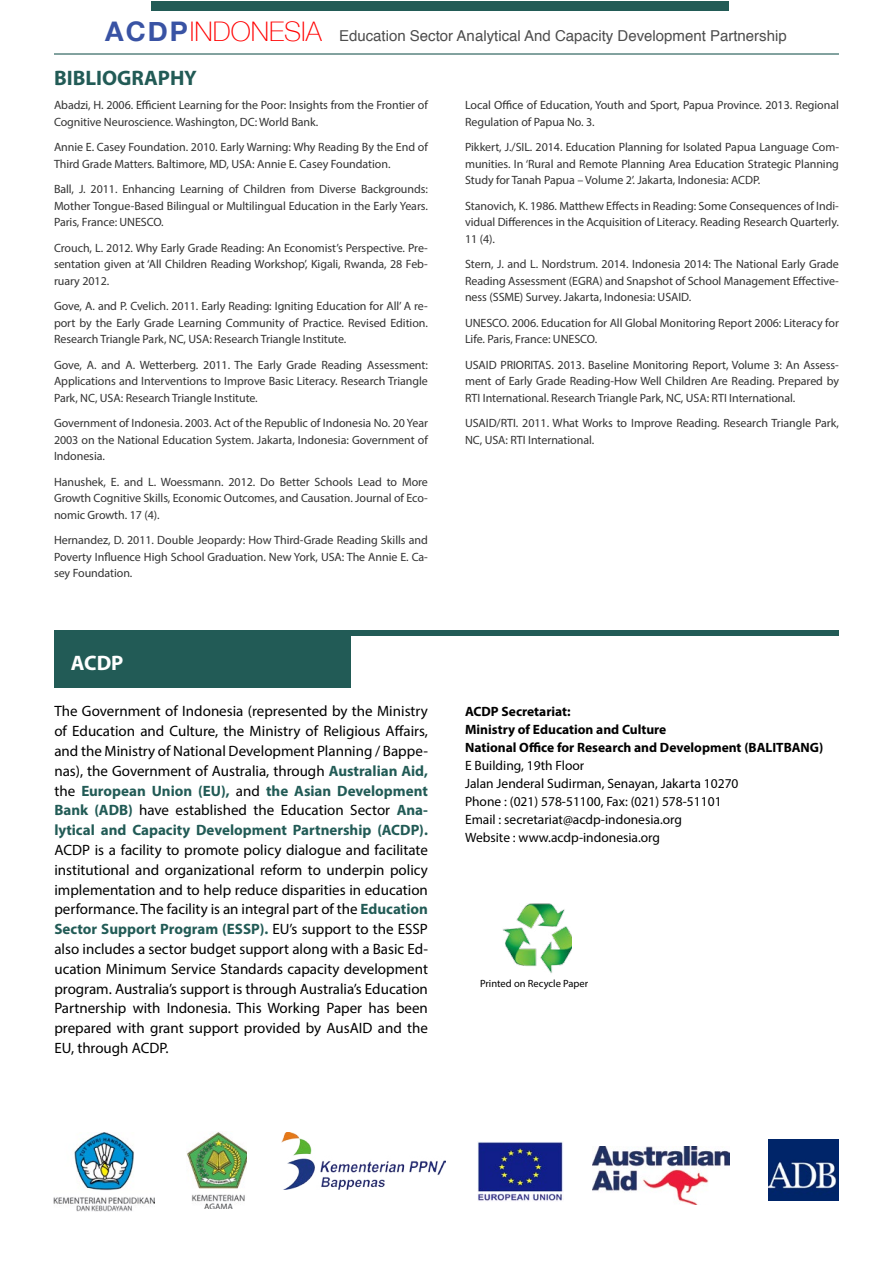
<style>
.page{position:relative;width:893px;height:1263px;background:#fff}
.page>*{position:absolute;margin:0;border:0;box-sizing:border-box;transform-origin:0 0}
.t1{font:700 21px "Myriad Pro";color:#225b56}
.t2{font:700 21px "Myriad Pro";color:#fff}
.t3{font:15px/19.8px "Myriad Pro";color:#000;text-align:justify}
.t4{font:15px "Helvetica";color:#4d4d4d}
.t5{font:13.5px/18px "Myriad Pro";color:#000}
.t6{font:700 13.5px/18px "Myriad Pro";color:#000}
.t7{font:12px/16.5px "Myriad Pro";letter-spacing:-.005em;color:#333;text-align:justify}
.t8{font:10.5px "Myriad Pro";color:#000}
.s1{font-family:"Helvetica Neue";font-weight:700;font-size:27px;color:#3953a4}
.s2{font-family:"Helvetica Neue";font-weight:100;font-size:27px;color:#f00}
.s3{font-weight:700;color:#225b56}
</style>
<div class="page">
<div style="left:151px;top:1px;width:578px;height:9px;background:#225b56"></div>
<hr style="left:54px;top:53px;width:785px;height:2px;background:#225b56">
<div style="left:54px;top:630px;width:785px;height:6px;background:#225b56"></div>
<div style="left:54px;top:634px;width:296px;height:54px;background:#225b56"></div>
<img style="left:503px;top:903px;width:68px;height:70px">
<img style="left:54px;top:1132px;width:101px;height:79px">
<img style="left:187px;top:1132px;width:60px;height:77px">
<img style="left:477px;top:1142px;width:86px;height:59px">
<img style="left:768px;top:1139px;width:71px;height:62px">
<img style="left:282px;top:1132px;width:164px;height:57px">
<img style="left:593px;top:1146px;width:136px;height:58px">
<p class="t4" style="left:105px;top:24px;width:683px"><span class="s1">ACDP</span><span class="s2">INDONESIA</span> Education Sector Analytical And Capacity Development Partnership</p>
<h1 class="t1" style="left:54px;top:64px;width:144px">BIBLIOGRAPHY</h1>
<p class="t7" style="left:54px;top:97px;width:375px">Abadzi, H. 2006. Efficient Learning for the Poor: Insights from the Frontier of<br>Cognitive Neuroscience. Washington, DC: World Bank.</p>
<p class="t7" style="left:54px;top:139px;width:375px">Annie E. Casey Foundation. 2010. Early Warning: Why Reading By the End of<br>Third Grade Matters. Baltimore, MD, USA: Annie E. Casey Foundation.</p>
<p class="t7" style="left:54px;top:181px;width:375px">Ball, J. 2011. Enhancing Learning of Children from Diverse Backgrounds:<br>Mother Tongue-Based Bilingual or Multilingual Education in the Early Years.<br>Paris, France: UNESCO.</p>
<p class="t7" style="left:54px;top:239px;width:375px">Crouch, L. 2012. Why Early Grade Reading: An Economist’s Perspective. Pre&shy;sentation given at ‘All Children Reading Workshop’, Kigali, Rwanda, 28 Feb&shy;ruary 2012.</p>
<p class="t7" style="left:54px;top:298px;width:375px">Gove, A. and P. Cvelich. 2011. Early Reading: Igniting Education for All’ A re&shy;port by the Early Grade Learning Community of Practice. Revised Edition.<br>Research Triangle Park, NC, USA: Research Triangle Institute.</p>
<p class="t7" style="left:54px;top:356px;width:375px">Gove, A. and A. Wetterberg. 2011. The Early Grade Reading Assessment:<br>Applications and Interventions to Improve Basic Literacy. Research Triangle Park, NC, USA: Research Triangle Institute.</p>
<p class="t7" style="left:54px;top:415px;width:375px">Government of Indonesia. 2003. Act of the Republic of Indonesia No. 20 Year 2003 on the National Education System. Jakarta, Indonesia: Government of Indonesia.</p>
<p class="t7" style="left:54px;top:473px;width:375px">Hanushek, E. and L. Woessmann. 2012. Do Better Schools Lead to More Growth Cognitive Skills, Economic Outcomes, and Causation. Journal of Eco&shy;nomic Growth. 17 (4).</p>
<p class="t7" style="left:54px;top:532px;width:375px">Hernandez, D. 2011. Double Jeopardy: How Third-Grade Reading Skills and Poverty Influence High School Graduation. New York, USA: The Annie E. Ca&shy;sey Foundation.</p>
<h1 class="t2" style="left:71px;top:649px;width:54px">ACDP</h1>
<p class="t3" style="left:54px;top:701px;width:375px">The Government of Indonesia (represented by the Ministry of Education and Culture, the Ministry of Religious Affairs, and the Ministry of National Development Planning / Bappe&shy;nas), the Government of Australia, through <span class="s3">Australian Aid, </span>the <span class="s3">European Union (EU),</span> and <span class="s3">the Asian Development Bank (ADB)</span> have established the Education Sector <span class="s3">Ana&shy;lytical and Capacity Development Partnership (ACDP).</span></p>
<p class="t3" style="left:54px;top:840px;width:375px">ACDP is a facility to promote policy dialogue and facilitate institutional and organizational reform to underpin policy implementation and to help reduce disparities in education performance. The facility is an integral part of the <span class="s3">Education Sector Support Program (ESSP).</span> EU’s support to the ESSP also includes a sector budget support along with a Basic Ed&shy;ucation Minimum Service Standards capacity development program. Australia’s support is through Australia’s Education Partnership with Indonesia. This Working Paper has been prepared with grant support provided by AusAID and the EU, through ACDP.</p>
<p class="t7" style="left:465px;top:97px;width:375px">Local Office of Education, Youth and Sport, Papua Province. 2013. Regional<br>Regulation of Papua No. 3.</p>
<p class="t7" style="left:465px;top:139px;width:375px">Pikkert, J./SIL. 2014. Education Planning for Isolated Papua Language Com&shy;munities. In ‘Rural and Remote Planning Area Education Strategic Planning Study for Tanah Papua – Volume 2’. Jakarta, Indonesia: ACDP.</p>
<p class="t7" style="left:465px;top:197px;width:375px">Stanovich, K. 1986. Matthew Effects in Reading: Some Consequences of Indi&shy;vidual Differences in the Acquisition of Literacy. Reading Research Quarterly.<br>11 (4).</p>
<p class="t7" style="left:465px;top:256px;width:375px">Stern, J. and L. Nordstrum. 2014. Indonesia 2014: The National Early Grade Reading Assessment (EGRA) and Snapshot of School Management Effective&shy;ness (SSME) Survey. Jakarta, Indonesia: USAID.</p>
<p class="t7" style="left:465px;top:314px;width:375px">UNESCO. 2006. Education for All Global Monitoring Report 2006: Literacy for<br>Life. Paris, France: UNESCO.</p>
<p class="t7" style="left:465px;top:356px;width:375px">USAID PRIORITAS. 2013. Baseline Monitoring Report, Volume 3: An Assess&shy;ment of Early Grade Reading-How Well Children Are Reading. Prepared by RTI International. Research Triangle Park, NC, USA: RTI International.</p>
<p class="t7" style="left:465px;top:415px;width:375px">USAID/RTI. 2011. What Works to Improve Reading. Research Triangle Park,<br>NC, USA: RTI International.</p>
<p class="t6" style="left:465px;top:702px;width:360px">ACDP Secretariat:<br>Ministry of Education and Culture<br>National Office for Research and Development (BALITBANG)</p>
<p class="t5" style="left:465px;top:756px;width:275px">E Building, 19th Floor<br>Jalan Jenderal Sudirman, Senayan, Jakarta 10270<br>Phone : (021) 578-51100, Fax: (021) 578-51101<br>Email : secretariat@acdp-indonesia.org<br>Website : www.acdp-indonesia.org</p>
<p class="t8" style="left:480px;top:977px;width:110px">Printed on Recycle Paper</p>
</div>
